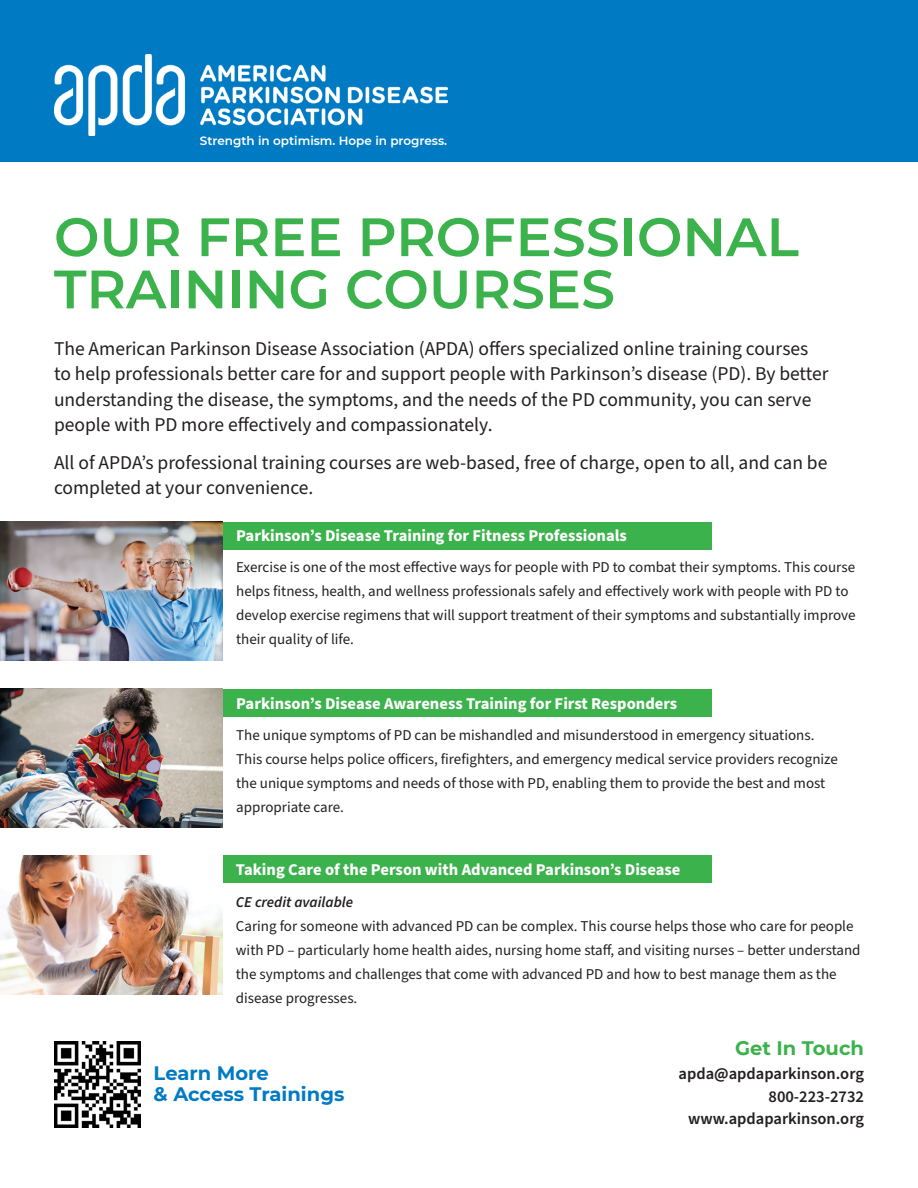
<style>
.page{position:relative;width:918px;height:1188px;background:#fff}
.page>*{position:absolute;margin:0;border:0;box-sizing:border-box;transform-origin:0 0}
.t1{font:600 54px/52.2px "Montserrat";color:#3bb24b}
.t2{font:19.5px/25.5px "Source Sans Pro";color:#231f20}
.t3{font:700 19.5px/21px "Montserrat";color:#007bc3}
.t4{font:700 19.5px "Montserrat";color:#3bb24b}
.t5{font:700 16.5px "Source Sans Pro";color:#fff}
.t6{font:600 16.5px/22.5px "Source Sans Pro";color:#231f20;text-align:right}
.t7{font:15px/24px "Source Sans Pro";color:#231f20}
.t8{font:italic 600 15px "Source Sans Pro";color:#231f20}
.t9{font:600 12px "Montserrat";color:#fff}
</style>
<div class="page">
<div style="left:202px;top:522px;width:510px;height:27px;background:#3bb24b"></div>
<div style="left:202px;top:689px;width:510px;height:28px;background:#3bb24b"></div>
<div style="left:202px;top:856px;width:510px;height:27px;background:#3bb24b"></div>
<div style="left:0;top:0;width:918px;height:162px;background:#007bc3"></div>
<img style="left:54px;top:54px;width:393px;height:81px">
<img style="left:0;top:522px;width:223px;height:139px">
<img style="left:0;top:689px;width:223px;height:139px">
<img style="left:0;top:856px;width:222px;height:139px">
<img style="left:54px;top:1042px;width:86px;height:86px">
<p class="t9" style="left:200px;top:134px;width:249px">Strength in optimism. Hope in progress.</p>
<p class="t1" style="left:54px;top:211px;width:746px">OUR FREE PROFESSIONAL<br>TRAINING COURSES</p>
<p class="t2" style="left:54px;top:337px;width:776px">The American Parkinson Disease Association (APDA) offers specialized online training courses to help professionals better care for and support people with Parkinson’s disease (PD). By better understanding the disease, the symptoms, and the needs of the PD community, you can serve people with PD more effectively and compassionately.</p>
<p class="t2" style="left:54px;top:451px;width:775px">All of APDA’s professional training courses are web-based, free of charge, open to all, and can be completed at your convenience.</p>
<p class="t5" style="left:236px;top:529px;width:392px">Parkinson’s Disease Training for Fitness Professionals</p>
<p class="t7" style="left:236px;top:557px;width:621px">Exercise is one of the most effective ways for people with PD to combat their symptoms. This course helps fitness, health, and wellness professionals safely and effectively work with people with PD to develop exercise regimens that will support treatment of their symptoms and substantially improve their quality of life.</p>
<p class="t5" style="left:236px;top:697px;width:443px">Parkinson’s Disease Awareness Training for First Responders</p>
<p class="t7" style="left:236px;top:725px;width:603px">The unique symptoms of PD can be mishandled and misunderstood in emergency situations.<br>This course helps police officers, firefighters, and emergency medical service providers recognize the unique symptoms and needs of those with PD, enabling them to provide the best and most appropriate care.</p>
<p class="t5" style="left:236px;top:864px;width:446px">Taking Care of the Person with Advanced Parkinson’s Disease</p>
<p class="t8" style="left:236px;top:893px;width:119px">CE credit available</p>
<p class="t7" style="left:236px;top:915px;width:626px">Caring for someone with advanced PD can be complex. This course helps those who care for people with PD – particularly home health aides, nursing home staff, and visiting nurses – better understand the symptoms and challenges that come with advanced PD and how to best manage them as the disease progresses.</p>
<p class="t4" style="left:735px;top:1036px;width:130px">Get In Touch</p>
<p class="t6" style="left:679px;top:1064px;width:187px">apda@apdaparkinson.org<br>800-223-2732 www.apdaparkinson.org</p>
<p class="t3" style="left:154px;top:1062px;width:192px">Learn More<br>&amp; Access Trainings</p>
</div>
